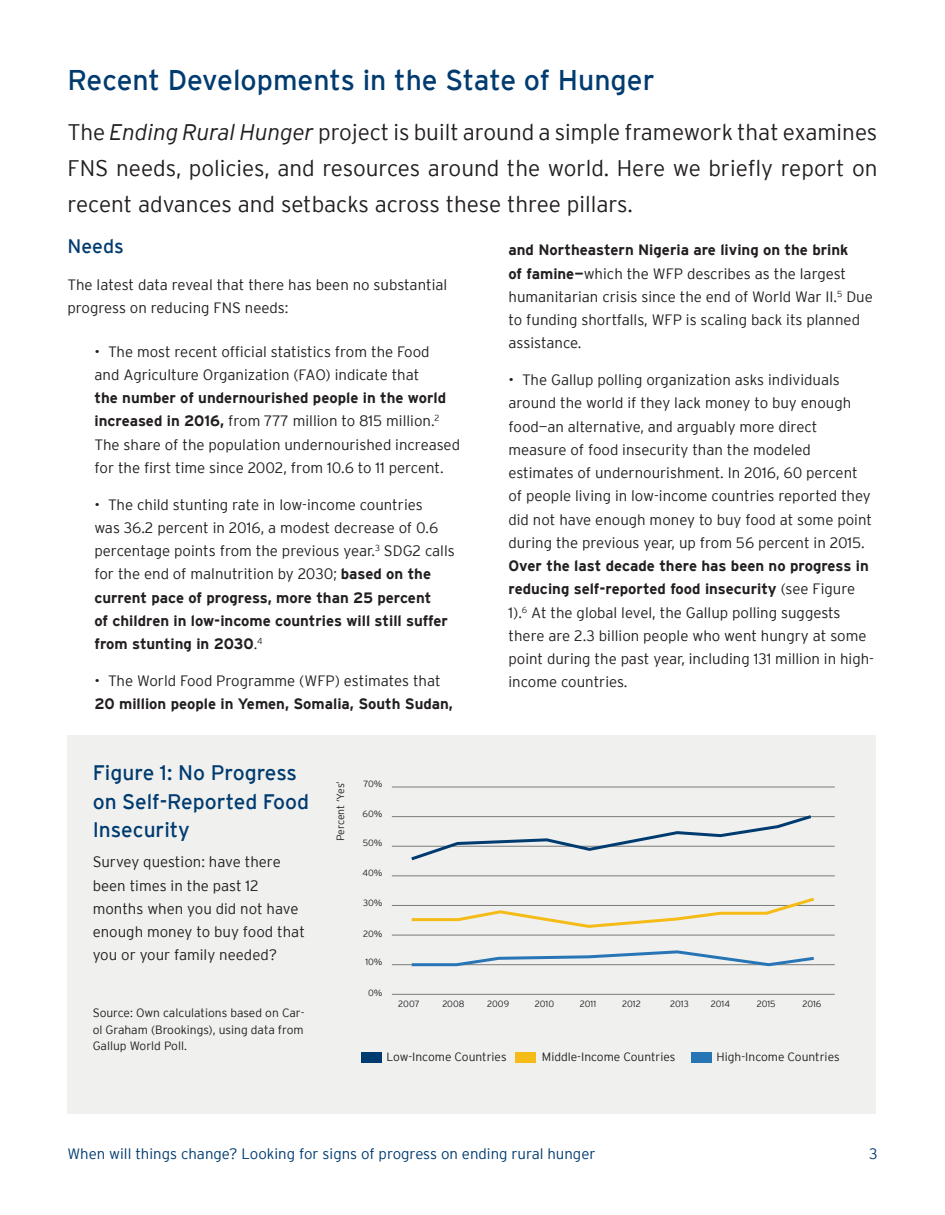
<style>
.page{position:relative;width:945px;height:1215px;background:#fff}
.page>*{position:absolute;margin:0;border:0;box-sizing:border-box;transform-origin:0 0}
.t1{font:28.5px "Interstate";color:#003b70}
.t2{font:300 22.5px/36px "Interstate";color:#231f20;text-align:justify}
.t3{font:21px/28.5px "Interstate";color:#003b70}
.t4{font:19.5px "Interstate";color:#003b70}
.t5{font:300 15px/23.2px "Interstate";color:#231f20}
.t6{font:300 15px "Interstate";color:#003b70}
.t7{font:700 15px "Interstate";color:#231f20}
.t8{font:300 12px/16.5px "Interstate";color:#231f20;text-align:justify}
.t9{font:300 10.5px "Interstate";letter-spacing:-.015em;color:#231f20}
.t10{font:300 9px "Interstate";color:#231f20}
.s1{font-style:italic}
.s2{font-weight:700}
</style>
<div class="page">
<div style="left:68px;top:735px;width:808px;height:379px;background:#f0f0ef"></div>
<hr style="left:392px;top:994px;width:443px;height:1px;background:#7b7b7a">
<hr style="left:392px;top:964px;width:443px;height:1px;background:#7b7b7a">
<hr style="left:392px;top:935px;width:443px;height:1px;background:#7b7b7a">
<hr style="left:392px;top:905px;width:443px;height:1px;background:#7b7b7a">
<hr style="left:392px;top:876px;width:443px;height:1px;background:#7b7b7a">
<hr style="left:392px;top:846px;width:443px;height:1px;background:#7b7b7a">
<hr style="left:392px;top:816px;width:443px;height:1px;background:#7b7b7a">
<hr style="left:392px;top:787px;width:443px;height:1px;background:#7b7b7a">
<svg style="left:409px;top:950px;width:408px;height:17px"></svg>
<svg style="left:411px;top:897px;width:404px;height:31px"></svg>
<svg style="left:408px;top:815px;width:406px;height:46px"></svg>
<div style="left:361px;top:1052px;width:20px;height:11px;background:#003b70"></div>
<div style="left:516px;top:1052px;width:20px;height:11px;background:#f5bb17"></div>
<div style="left:692px;top:1052px;width:20px;height:11px;background:#2875b6"></div>
<h1 class="t1" style="left:68px;top:64px;width:589px">Recent Developments in the State of Hunger</h1>
<h2 class="t2" style="left:68px;top:114px;width:812px">The <span class="s1">Ending Rural Hunger</span> project is built around a simple framework that examines FNS needs, policies, and resources around the world. Here we briefly report on recent advances and setbacks across these three pillars.</h2>
<h3 class="t4" style="left:68px;top:235px;width:58px">Needs</h3>
<p class="t5" style="left:68px;top:273px;width:381px">The latest data reveal that there has been no substantial progress on reducing FNS needs:</p>
<p class="t5" style="left:94px;top:340px;width:337px">• The most recent official statistics from the Food and Agriculture Organization (FAO) indicate that</p>
<p class="t5" style="left:94px;top:386px;width:367px"><span class="s2">the number of undernourished people in the world increased in 2016,</span> from 777 million to 815 million.<sup>2<br></sup>The share of the population undernourished increased for the first time since 2002, from 10.6 to 11 percent.</p>
<p class="t5" style="left:94px;top:493px;width:362px">• The child stunting rate in low-income countries<br>was 36.2 percent in 2016, a modest decrease of 0.6 percentage points from the previous year.<sup>3</sup> SDG2 calls for the end of malnutrition by 2030; <span class="s2">based on the current pace of progress, more than 25 percent<br>of children in low-income countries will still suffer from stunting in 2030</span>.<sup>4</sup></p>
<p class="t5" style="left:95px;top:669px;width:348px">• The World Food Programme (WFP) estimates that</p>
<p class="t7" style="left:95px;top:695px;width:360px">20 million people in Yemen, Somalia, South Sudan,</p>
<p class="t5" style="left:509px;top:238px;width:366px"><span class="s2">and Northeastern Nigeria are living on the brink<br>of famine—</span>which the WFP describes as the largest humanitarian crisis since the end of World War II.<sup>5</sup> Due to funding shortfalls, WFP is scaling back its planned assistance.</p>
<p class="t5" style="left:509px;top:368px;width:365px">• The Gallup polling organization asks individuals around the world if they lack money to buy enough food—an alternative, and arguably more direct measure of food insecurity than the modeled estimates of undernourishment. In 2016, 60 percent of people living in low-income countries reported they did not have enough money to buy food at some point during the previous year, up from 56 percent in 2015.</p>
<p class="t5" style="left:508px;top:554px;width:367px"><span class="s2">Over the last decade there has been no progress in reducing self-reported food insecurity</span> (see Figure 1).<sup>6</sup> At the global level, the Gallup polling suggests there are 2.3 billion people who went hungry at some point during the past year, including 131 million in high&shy;income countries.</p>
<h3 class="t3" style="left:93px;top:759px;width:218px">Figure 1: No Progress on Self-Reported Food<br>Insecurity</h3>
<p class="t5" style="left:93px;top:850px;width:214px">Survey question: have there been times in the past 12 months when you did not have enough money to buy food that you or your family needed?</p>
<p class="t8" style="left:93px;top:1005px;width:213px">Source: Own calculations based on Car&shy;ol Graham (Brookings), using data from Gallup World Poll.</p>
<p class="t9" style="left:335px;top:841px;width:62px;rotate:-90deg">Percent ‘Yes’</p>
<p class="t10" style="left:364px;top:779px;width:20px">70%</p>
<p class="t10" style="left:363px;top:809px;width:21px">60%</p>
<p class="t10" style="left:363px;top:838px;width:21px">50%</p>
<p class="t10" style="left:363px;top:868px;width:22px">40%</p>
<p class="t10" style="left:363px;top:897px;width:21px">30%</p>
<p class="t10" style="left:363px;top:928px;width:21px">20%</p>
<p class="t10" style="left:365px;top:957px;width:19px">10%</p>
<p class="t10" style="left:368px;top:987px;width:16px">0%</p>
<p class="t10" style="left:398px;top:999px;width:23px">2007</p>
<p class="t10" style="left:442px;top:999px;width:24px">2008</p>
<p class="t10" style="left:487px;top:999px;width:24px">2009</p>
<p class="t10" style="left:535px;top:999px;width:21px">2010</p>
<p class="t10" style="left:580px;top:999px;width:18px">2011</p>
<p class="t10" style="left:622px;top:999px;width:20px">2012</p>
<p class="t10" style="left:670px;top:999px;width:20px">2013</p>
<p class="t10" style="left:711px;top:999px;width:21px">2014</p>
<p class="t10" style="left:757px;top:999px;width:20px">2015</p>
<p class="t10" style="left:802px;top:999px;width:21px">2016</p>
<p class="t8" style="left:386px;top:1048px;width:122px">Low-Income Countries</p>
<p class="t8" style="left:542px;top:1048px;width:135px">Middle-Income Countries</p>
<p class="t8" style="left:717px;top:1048px;width:125px">High-Income Countries</p>
<p class="t6" style="left:68px;top:1146px;width:530px">When will things change? Looking for signs of progress on ending rural hunger</p>
<p class="t6" style="left:869px;top:1146px;width:10px">3</p>
</div>
